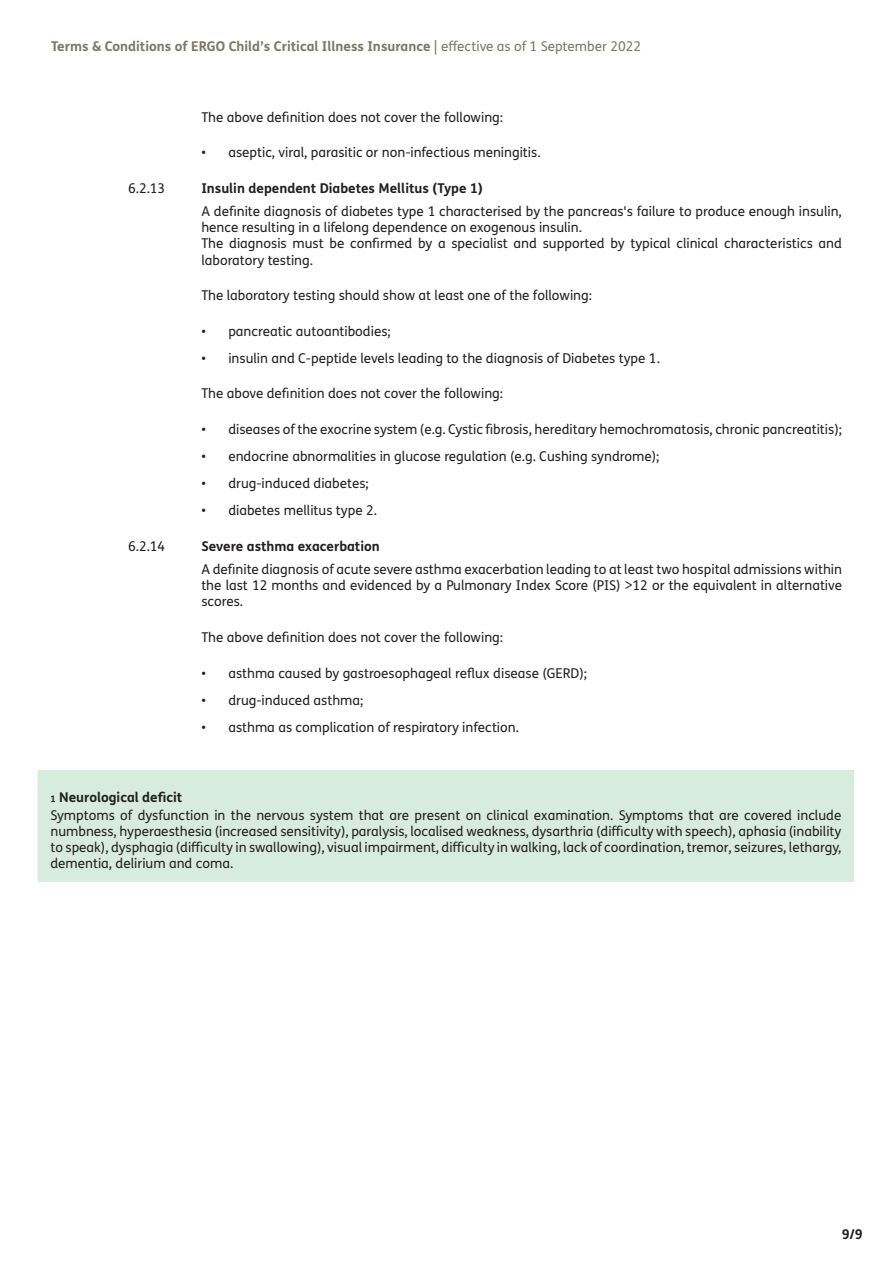
<style>
.page{position:relative;width:893px;height:1263px;background:#fff}
.page>*{position:absolute;margin:0;border:0;box-sizing:border-box;transform-origin:0 0}
.t1{font:13.5px/16.2px "FS Me Pro";color:#231f20}
.t2{font:700 13.5px "FS Me Pro";color:#7a7866}
.t3{font:700 13.5px "FS Me Pro";color:#231f20}
.s1{font-weight:400}
.s2{font-weight:700;font-size:9px}
.s3{font-weight:700}
</style>
<div class="page">
<div style="left:38px;top:770px;width:816px;height:112px;background:#d8ecdd"></div>
<p class="t2" style="left:51px;top:35px;width:592px">Terms &amp; Conditions of ERGO Child’s Critical Illness Insurance <span class="s1">| effective as of 1 September 2022</span></p>
<p class="t1" style="left:201px;top:109px;width:303px">The above definition does not cover the following:</p>
<p class="t1" style="left:201px;top:144px;width:341px">• aseptic, viral, parasitic or non-infectious meningitis.</p>
<p class="t1" style="left:128px;top:180px;width:39px">6.2.13</p>
<p class="t3" style="left:201px;top:178px;width:283px">Insulin dependent Diabetes Mellitus (Type 1)</p>
<p class="t1" style="left:201px;top:203px;width:642px">A definite diagnosis of diabetes type 1 characterised by the pancreas's failure to produce enough insulin, hence resulting in a lifelong dependence on exogenous insulin.<br>The diagnosis must be confirmed by a specialist and supported by typical clinical characteristics and laboratory testing.</p>
<p class="t1" style="left:201px;top:287px;width:392px">The laboratory testing should show at least one of the following:</p>
<p class="t1" style="left:201px;top:323px;width:191px">• pancreatic autoantibodies;</p>
<p class="t1" style="left:201px;top:350px;width:460px">• insulin and C-peptide levels leading to the diagnosis of Diabetes type 1.</p>
<p class="t1" style="left:201px;top:385px;width:303px">The above definition does not cover the following:</p>
<p class="t1" style="left:201px;top:421px;width:642px">• diseases of the exocrine system (e.g. Cystic fibrosis, hereditary hemochromatosis, chronic pancreatitis);</p>
<p class="t1" style="left:201px;top:448px;width:460px">• endocrine abnormalities in glucose regulation (e.g. Cushing syndrome);</p>
<p class="t1" style="left:201px;top:475px;width:169px">• drug-induced diabetes;</p>
<p class="t1" style="left:201px;top:502px;width:177px">• diabetes mellitus type 2.</p>
<p class="t1" style="left:128px;top:538px;width:39px">6.2.14</p>
<p class="t3" style="left:201px;top:535px;width:180px">Severe asthma exacerbation</p>
<p class="t1" style="left:201px;top:560px;width:642px;text-align:justify">A definite diagnosis of acute severe asthma exacerbation leading to at least two hospital admissions within the last 12 months and evidenced by a Pulmonary Index Score (PIS) &gt;12 or the equivalent in alternative scores.</p>
<p class="t1" style="left:201px;top:629px;width:303px">The above definition does not cover the following:</p>
<p class="t1" style="left:201px;top:664px;width:387px">• asthma caused by gastroesophageal reflux disease (GERD);</p>
<p class="t1" style="left:201px;top:691px;width:164px">• drug-induced asthma;</p>
<p class="t1" style="left:201px;top:718px;width:319px">• asthma as complication of respiratory infection.</p>
<p class="t1" style="left:50px;top:787px;width:792px;line-height:18.1px"><span class="s2">1</span> <span class="s3">Neurological deficit<br></span>Symptoms of dysfunction in the nervous system that are present on clinical examination. Symptoms that are covered include</p>
<p class="t1" style="left:50px;top:823px;width:792px;text-align:justify">numbness, hyperaesthesia (increased sensitivity), paralysis, localised weakness, dysarthria (difficulty with speech), aphasia (inability to speak), dysphagia (difficulty in swallowing), visual impairment, difficulty in walking, lack of coordination, tremor, seizures, lethargy, dementia, delirium and coma.</p>
<p class="t3" style="left:842px;top:1224px;width:22px">9/9</p>
</div>
